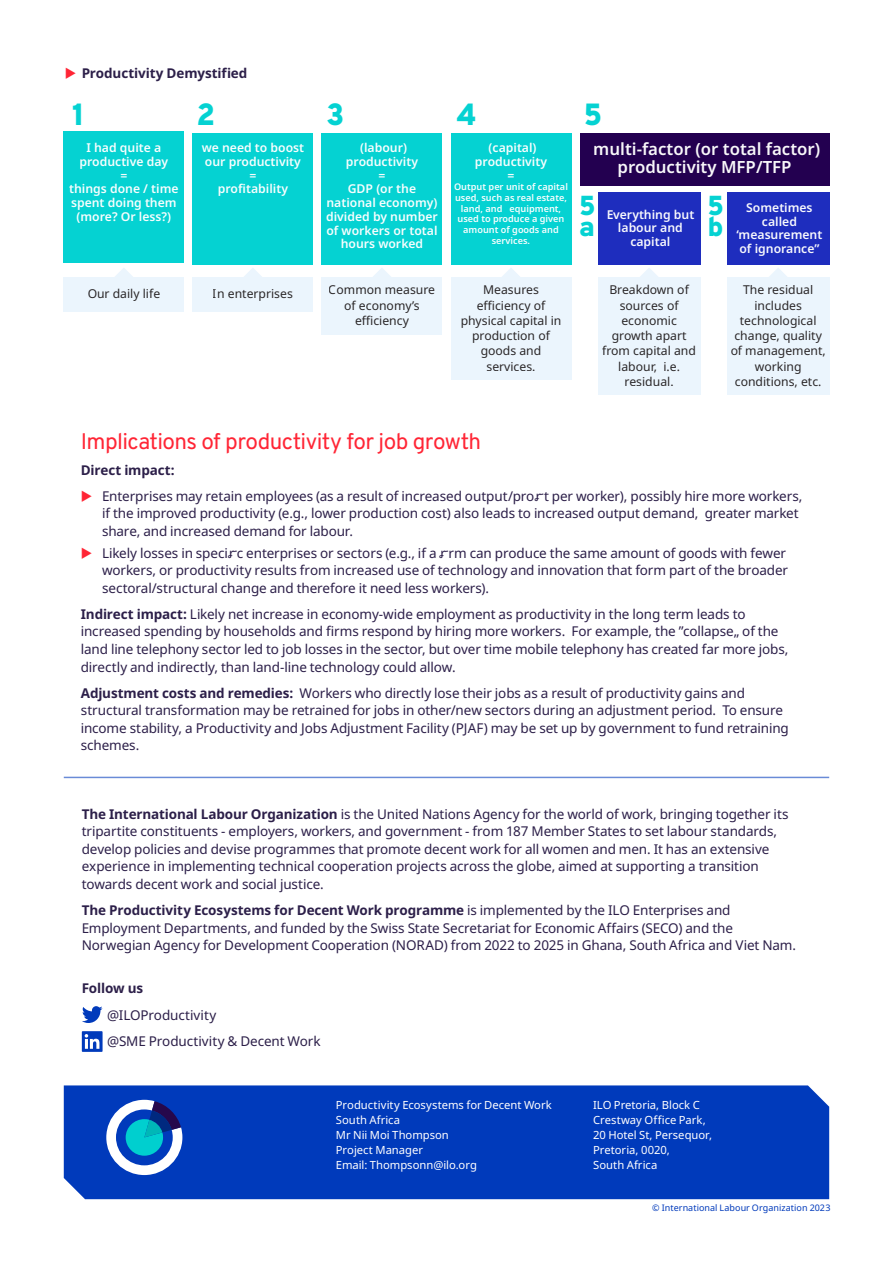
<style>
.page{position:relative;width:893px;height:1263px;background:#fff}
.page>*{position:absolute;margin:0;border:0;box-sizing:border-box;transform-origin:0 0}
.t1{font:900 30.6px "Overpass";color:#05d2d2}
.t2{font:900 27.45px/21.3px "Overpass";color:#05d2d2}
.t3{font:22.5px "Overpass";letter-spacing:-.025em;color:#ff2535}
.t4{font:600 16.8px/18.3px "Noto Sans";color:#fff;text-align:center}
.t5{font:13.5px/17.5px "Noto Sans";letter-spacing:-.01em;color:#2c1f49}
.t6{font:700 13.5px "Noto Sans";letter-spacing:-.01em;color:#2c1f49}
.t7{font:600 12.15px/13.8px "Noto Sans";color:#fff;text-align:center}
.t8{font:12.15px/15.3px "Noto Sans";color:#231f20;text-align:center}
.t9{font:11.25px/15px "Noto Sans";color:#fff}
.t10{font:600 9.15px/10.6px "Noto Sans";color:#fff;text-align:center}
.t11{font:9px "Noto Sans";letter-spacing:.005em;color:#003abb}
.s1{font-weight:700}
</style>
<div class="page">
<div style="left:64px;top:1085px;width:765px;height:114px;background:#003abb"></div>
<svg style="left:82px;top:1031px;width:21px;height:21px"></svg>
<svg style="left:82px;top:1006px;width:21px;height:17px"></svg>
<div style="left:64px;top:131px;width:120px;height:132px;background:#05d2d2"></div>
<div style="left:64px;top:277px;width:120px;height:34px;background:#ebf5fd"></div>
<div style="left:193px;top:133px;width:120px;height:131px;background:#05d2d2"></div>
<div style="left:322px;top:133px;width:120px;height:131px;background:#05d2d2"></div>
<div style="left:451px;top:133px;width:120px;height:131px;background:#05d2d2"></div>
<div style="left:598px;top:192px;width:102px;height:72px;background:#1e2dbe"></div>
<div style="left:727px;top:192px;width:102px;height:72px;background:#1e2dbe"></div>
<div style="left:580px;top:133px;width:249px;height:53px;background:#230050"></div>
<svg style="left:115px;top:268px;width:18px;height:9px"></svg>
<div style="left:193px;top:277px;width:120px;height:34px;background:#ebf5fd"></div>
<svg style="left:244px;top:268px;width:18px;height:9px"></svg>
<div style="left:322px;top:277px;width:120px;height:58px;background:#ebf5fd"></div>
<svg style="left:373px;top:268px;width:18px;height:9px"></svg>
<div style="left:451px;top:277px;width:120px;height:103px;background:#ebf5fd"></div>
<svg style="left:502px;top:268px;width:18px;height:9px"></svg>
<div style="left:598px;top:277px;width:102px;height:117px;background:#ebf5fd"></div>
<svg style="left:640px;top:268px;width:18px;height:9px"></svg>
<div style="left:727px;top:277px;width:102px;height:117px;background:#ebf5fd"></div>
<svg style="left:769px;top:268px;width:18px;height:9px"></svg>
<svg style="left:106px;top:1100px;width:76px;height:75px"></svg>
<hr style="left:64px;top:777px;width:765px;height:1px;background:#003abb">
<p class="t6" style="left:82px;top:64px;width:167px">Productivity Demystified</p>
<h1 class="t1" style="left:72px;top:90px;width:14px">1</h1>
<h1 class="t1" style="left:196px;top:90px;width:20px">2</h1>
<h1 class="t1" style="left:326px;top:90px;width:20px">3</h1>
<h1 class="t1" style="left:457px;top:90px;width:22px">4</h1>
<h1 class="t1" style="left:584px;top:90px;width:20px">5</h1>
<p class="t7" style="left:69px;top:141px;width:111px">I had quite a productive day<br>=<br>things done / time spent doing them (more? Or less?)</p>
<p class="t7" style="left:326px;top:141px;width:113px">(labour) productivity<br>=<br>GDP (or the national economy) divided by number of workers or total hours worked</p>
<p class="t7" style="left:475px;top:141px;width:74px">(capital) productivity =</p>
<p class="t7" style="left:202px;top:141px;width:104px">we need to boost our productivity =<br>profitability</p>
<p class="t10" style="left:454px;top:182px;width:115px">Output per unit of capital used, such as real estate, land, and equipment, used to produce a given amount of goods and services.</p>
<p class="t4" style="left:593px;top:140px;width:229px">multi-factor (or total factor) productivity MFP/TFP</p>
<p class="t7" style="left:736px;top:201px;width:87px">Sometimes called ‘measurement of ignorance”</p>
<h2 class="t2" style="left:579px;top:194px;width:18px">5 a</h2>
<h2 class="t2" style="left:707px;top:194px;width:18px">5 b</h2>
<p class="t7" style="left:606px;top:208px;width:89px">Everything but labour and capital</p>
<p class="t8" style="left:88px;top:286px;width:74px">Our daily life</p>
<p class="t8" style="left:213px;top:286px;width:81px">In enterprises</p>
<p class="t8" style="left:329px;top:282px;width:108px">Common measure of economy’s efficiency</p>
<p class="t8" style="left:461px;top:282px;width:102px">Measures efficiency of physical capital in production of goods and services.</p>
<p class="t8" style="left:602px;top:282px;width:95px">Breakdown of sources of economic growth apart from capital and labour, i.e. residual.</p>
<p class="t8" style="left:730px;top:282px;width:97px">The residual includes technological change, quality of management, working conditions, etc.</p>
<h3 class="t3" style="left:81px;top:423px;width:402px">Implications of productivity for job growth</h3>
<p class="t6" style="left:81px;top:460px;width:95px">Direct impact:</p>
<p class="t5" style="left:102px;top:487px;width:702px">Enterprises may retain employees (as a result of increased output/profit per worker), possibly hire more workers, if the improved productivity (e.g., lower production cost) also leads to increased output demand, greater market share, and increased demand for labour.</p>
<p class="t5" style="left:102px;top:544px;width:688px">Likely losses in specific enterprises or sectors (e.g., if a firm can produce the same amount of goods with fewer workers, or productivity results from increased use of technology and innovation that form part of the broader sectoral/structural change and therefore it need less workers).</p>
<p class="t5" style="left:81px;top:605px;width:709px"><span class="s1">Indirect impact:</span> Likely net increase in economy-wide employment as productivity in the long term leads to increased spending by households and firms respond by hiring more workers. For example, the “collapse” of the land line telephony sector led to job losses in the sector, but over time mobile telephony has created far more jobs, directly and indirectly, than land-line technology could allow.</p>
<p class="t5" style="left:81px;top:684px;width:710px"><span class="s1">Adjustment costs and remedies:</span> Workers who directly lose their jobs as a result of productivity gains and structural transformation may be retrained for jobs in other/new sectors during an adjustment period. To ensure income stability, a Productivity and Jobs Adjustment Facility (PJAF) may be set up by government to fund retraining schemes.</p>
<p class="t5" style="left:82px;top:805px;width:708px"><span class="s1">The International Labour Organization</span> is the United Nations Agency for the world of work, bringing together its tripartite constituents - employers, workers, and government - from 187 Member States to set labour standards, develop policies and devise programmes that promote decent work for all women and men. It has an extensive experience in implementing technical cooperation projects across the globe, aimed at supporting a transition towards decent work and social justice.</p>
<p class="t5" style="left:82px;top:902px;width:716px"><span class="s1">The Productivity Ecosystems for Decent Work programme</span> is implemented by the ILO Enterprises and<br>Employment Departments, and funded by the Swiss State Secretariat for Economic Affairs (SECO) and the<br>Norwegian Agency for Development Cooperation (NORAD) from 2022 to 2025 in Ghana, South Africa and Viet Nam.</p>
<p class="t6" style="left:82px;top:979px;width:63px">Follow us</p>
<p class="t5" style="left:107px;top:1002px;width:215px;line-height:26.1px">@ILOProductivity<br>@SME Productivity &amp; Decent Work</p>
<p class="t9" style="left:336px;top:1097px;width:217px">Productivity Ecosystems for Decent Work<br>South Africa<br>Mr Nii Moi Thompson<br>Project Manager<br>Email: Thompsonn@ilo.org</p>
<p class="t9" style="left:593px;top:1097px;width:120px">ILO Pretoria, Block C<br>Crestway Office Park,<br>20 Hotel St, Persequor,<br>Pretoria, 0020,<br>South Africa</p>
<p class="t11" style="left:652px;top:1202px;width:180px">© International Labour Organization 2023</p>
</div>
